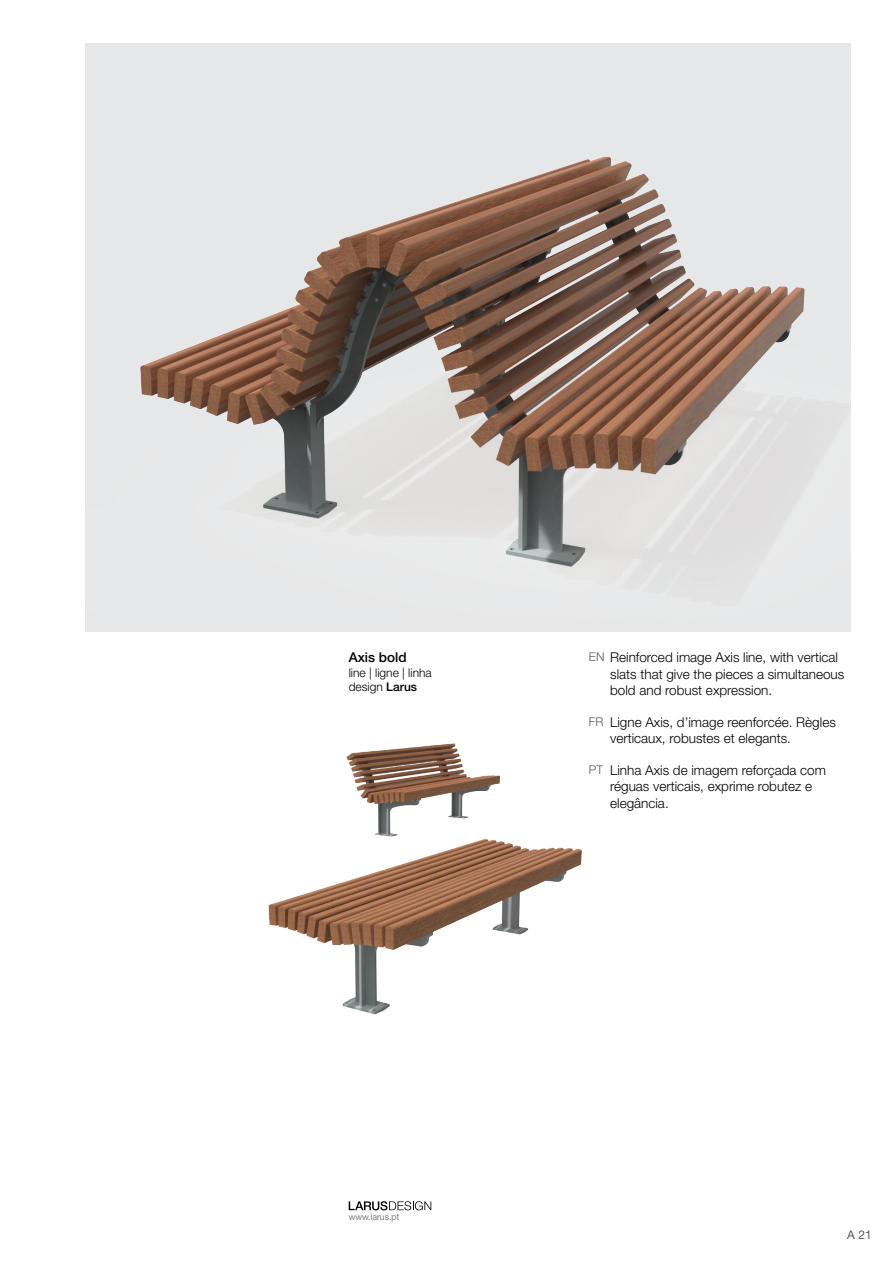
<style>
.page{position:relative;width:893px;height:1263px;background:#fff}
.page>*{position:absolute;margin:0;border:0;box-sizing:border-box;transform-origin:0 0}
.t1{font:300 13.5px/16.2px "Helvetica Neue LT Pro";color:#000}
.t2{font:500 13.5px "Helvetica Neue LT Pro";color:#000}
.t3{font:300 12px/14.4px "Helvetica Neue LT Pro";color:#000}
.t4{font:300 12px "Helvetica Neue LT Pro";color:#58595b}
.t5{font:12px "Helvetica Neue LT Pro";color:#58595b}
.t6{font:300 9px "Helvetica Neue LT Pro";color:#58595b}
.s1{font-weight:500}
</style>
<div class="page">
<svg style="left:349px;top:1201px;width:82px;height:9px"></svg>
<img style="left:85px;top:43px;width:765px;height:588px">
<img style="left:268px;top:743px;width:314px;height:272px">
<p class="t2" style="left:349px;top:649px;width:60px">Axis bold</p>
<p class="t3" style="left:349px;top:665px;width:85px">line | ligne | linha design <span class="s1">Larus</span></p>
<p class="t4" style="left:589px;top:650px;width:17px">EN</p>
<p class="t1" style="left:610px;top:649px;width:236px">Reinforced image Axis line, with vertical slats that give the pieces a simultaneous bold and robust expression.</p>
<p class="t1" style="left:610px;top:713px;width:227px">Ligne Axis, d’image reenforcée. Règles verticaux, robustes et elegants.</p>
<p class="t4" style="left:589px;top:714px;width:16px">FR</p>
<p class="t4" style="left:589px;top:762px;width:16px">PT</p>
<p class="t1" style="left:610px;top:762px;width:217px">Linha Axis de imagem reforçada com réguas verticais, exprime robutez e elegância.</p>
<p class="t6" style="left:349px;top:1211px;width:52px">www.larus.pt</p>
<p class="t5" style="left:847px;top:1228px;width:26px">A 21</p>
</div>
